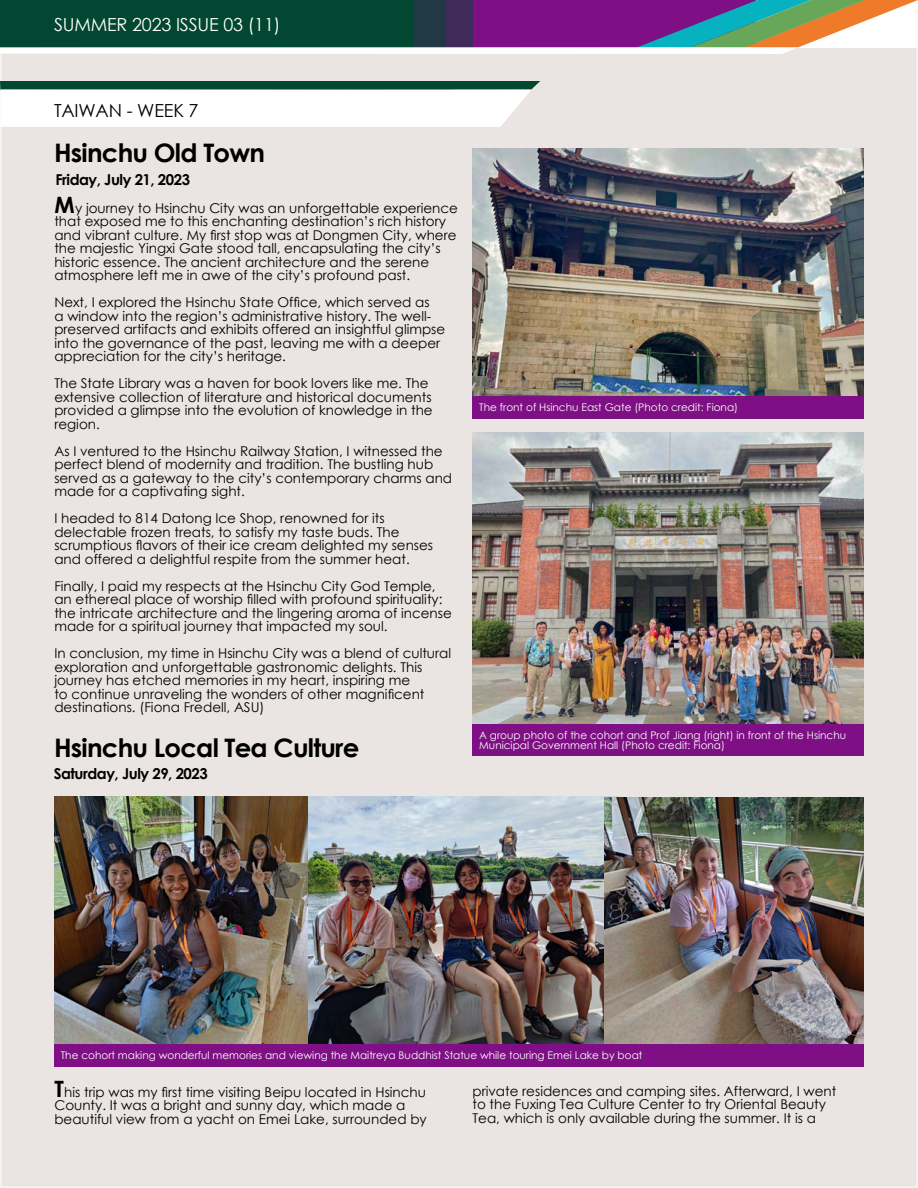
<style>
.page{position:relative;width:918px;height:1188px;background:#fff}
.page>*{position:absolute;margin:0;border:0;box-sizing:border-box;transform-origin:0 0}
.Newsletter_Content_Titles{font:700 25.5px "Century Gothic";letter-spacing:-.03em;color:#000}
.t1{font:18px "Century Gothic";letter-spacing:-.01em;color:#fff}
.Newsletter_Header{font:18px "Century Gothic";letter-spacing:-.01em;color:#000}
.Newsletter_Title_Subheading{font:700 15px "Century Gothic";letter-spacing:-.03em;color:#000}
.Newsletter_Body{font:13.5px/13.5px "Century Gothic";color:#000}
.Newsletter_Photo_Caption{font:10.5px/10.5px "Century Gothic";color:#fff}
.s1{font-weight:700;font-size:22.5px}
</style>
<div class="page">
<div style="left:0;top:0;width:918px;height:1188px;background:#eae5e2;border:2px solid #f5f7f7"></div>
<svg style="left:0;top:0;width:918px;height:54px;background:#5d6771"></svg>
<svg style="left:0;top:81px;width:540px;height:46px;background:#cfdcd8"></svg>
<img style="left:472px;top:432px;width:392px;height:292px">
<img style="left:472px;top:148px;width:392px;height:248px">
<div style="left:472px;top:396px;width:392px;height:22px;background:#7e0f84"></div>
<img style="left:308px;top:796px;width:310px;height:248px">
<img style="left:54px;top:796px;width:254px;height:248px">
<img style="left:605px;top:797px;width:259px;height:247px">
<div style="left:54px;top:1044px;width:810px;height:22px;background:#7e0f84"></div>
<div style="left:472px;top:724px;width:392px;height:32px;background:#7e0f84"></div>
<h2 class="t1" style="left:54px;top:12px;width:228px">SUMMER 2023 ISSUE 03 (11)</h2>
<p class="Newsletter_Header" style="left:54px;top:98px;width:146px">TAIWAN - WEEK 7</p>
<p class="Newsletter_Content_Titles" style="left:54px;top:133px;width:212px">Hsinchu Old Town</p>
<p class="Newsletter_Body" style="left:54px;top:201px;width:405px"><span class="s1">M</span>y journey to Hsinchu City was an unforgettable experience that exposed me to this enchanting destination’s rich history and vibrant culture. My first stop was at Dongmen City, where the majestic Yingxi Gate stood tall, encapsulating the city’s historic essence. The ancient architecture and the serene atmosphere left me in awe of the city’s profound past.</p>
<p class="Newsletter_Body" style="left:54px;top:295px;width:392px">Next, I explored the Hsinchu State Office, which served as<br>a window into the region’s administrative history. The well&shy;preserved artifacts and exhibits offered an insightful glimpse into the governance of the past, leaving me with a deeper appreciation for the city’s heritage.</p>
<p class="Newsletter_Body" style="left:54px;top:376px;width:380px">The State Library was a haven for book lovers like me. The extensive collection of literature and historical documents provided a glimpse into the evolution of knowledge in the region.</p>
<p class="Newsletter_Body" style="left:54px;top:444px;width:399px">As I ventured to the Hsinchu Railway Station, I witnessed the perfect blend of modernity and tradition. The bustling hub served as a gateway to the city’s contemporary charms and made for a captivating sight.</p>
<p class="Newsletter_Body" style="left:54px;top:511px;width:380px">I headed to 814 Datong Ice Shop, renowned for its delectable frozen treats, to satisfy my taste buds. The scrumptious flavors of their ice cream delighted my senses and offered a delightful respite from the summer heat.</p>
<p class="Newsletter_Body" style="left:54px;top:579px;width:399px">Finally, I paid my respects at the Hsinchu City God Temple, an ethereal place of worship filled with profound spirituality: the intricate architecture and the lingering aroma of incense made for a spiritual journey that impacted my soul.</p>
<p class="Newsletter_Body" style="left:54px;top:646px;width:398px">In conclusion, my time in Hsinchu City was a blend of cultural exploration and unforgettable gastronomic delights. This journey has etched memories in my heart, inspiring me<br>to continue unraveling the wonders of other magnificent destinations. (Fiona Fredell, ASU)</p>
<p class="Newsletter_Title_Subheading" style="left:56px;top:168px;width:136px">Friday, July 21, 2023</p>
<p class="Newsletter_Content_Titles" style="left:54px;top:729px;width:307px">Hsinchu Local Tea Culture</p>
<p class="Newsletter_Title_Subheading" style="left:54px;top:763px;width:156px">Saturday, July 29, 2023</p>
<p class="Newsletter_Photo_Caption" style="left:479px;top:402px;width:260px">The front of Hsinchu East Gate (Photo credit: Fiona)</p>
<p class="Newsletter_Photo_Caption" style="left:479px;top:730px;width:368px">A group photo of the cohort and Prof Jiang (right) in front of the Hsinchu<br>Municipal Government Hall (Photo credit: Fiona)</p>
<p class="Newsletter_Photo_Caption" style="left:61px;top:1050px;width:583px">The cohort making wonderful memories and viewing the Maitreya Buddhist Statue while touring Emei Lake by boat</p>
<p class="Newsletter_Body" style="left:54px;top:1085px;width:374px"><span class="s1">T</span>his trip was my first time visiting Beipu located in Hsinchu<br>County. It was a bright and sunny day, which made a beautiful view from a yacht on Emei Lake, surrounded by</p>
<p class="Newsletter_Body" style="left:472px;top:1084px;width:365px">private residences and camping sites. Afterward, I went to the Fuxing Tea Culture Center to try Oriental Beauty<br>Tea, which is only available during the summer. It is a</p>
</div>
